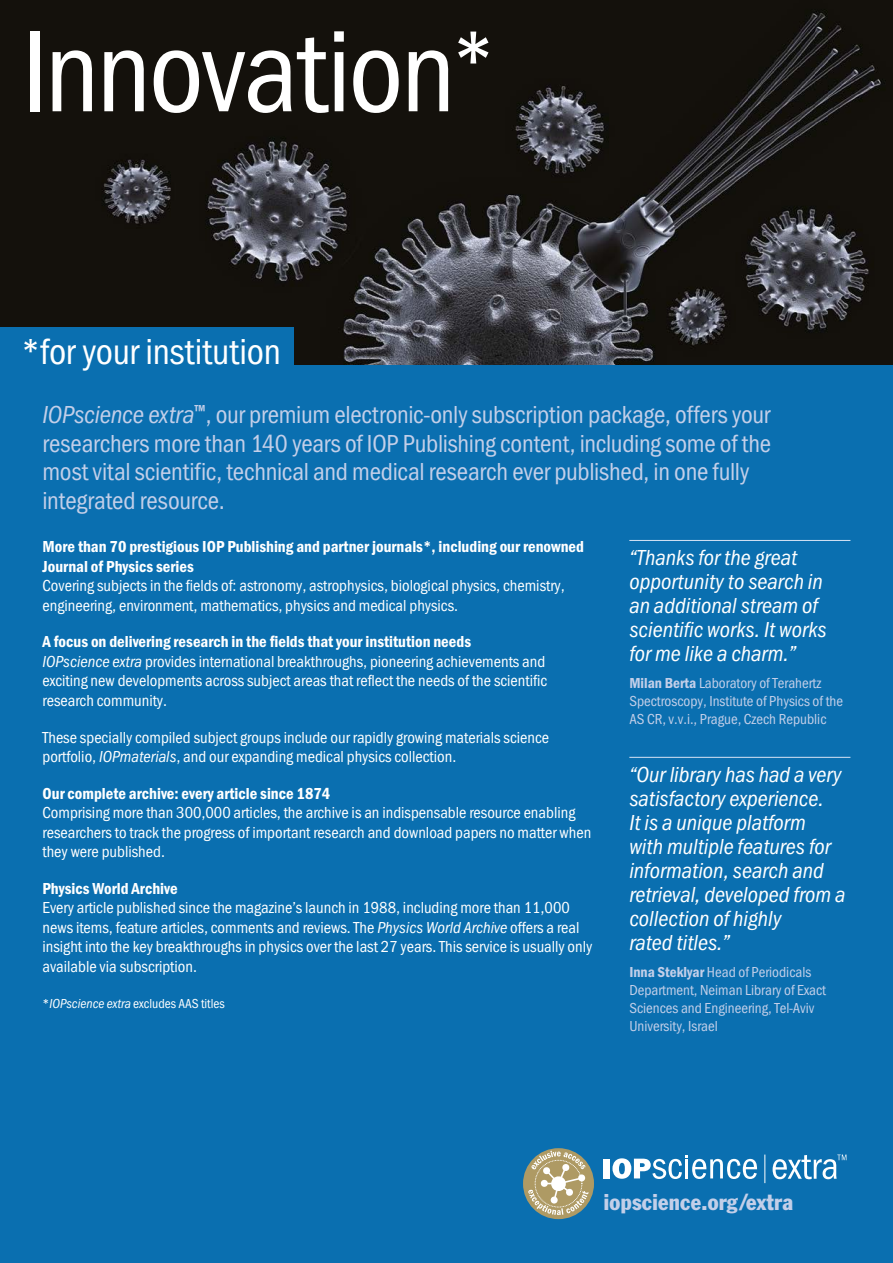
<style>
.page{position:relative;width:893px;height:1263px;background:#fff}
.page>*{position:absolute;margin:0;border:0;box-sizing:border-box;transform-origin:0 0}
.t1{font:120px "Franklin Got Cd Io P";letter-spacing:-.025em;color:#fff}
.t2{font:37.5px "Franklin Got Cd Io P";letter-spacing:-.005em;color:#fff}
.t3{font:25.5px/28.5px "Franklin Got Cd Io P";letter-spacing:-.01em;color:#c3cfe9}
.t4{font:italic 22.5px/24px "Franklin Got Cd Io P";color:#fff}
.t5{font:condensed 22.5px "Franklin Gothic";letter-spacing:.01em;color:#c3cfe9}
.t6{font:16.5px/19.5px "Franklin Got Cd Io P";color:#fff}
.t7{font:600 16.5px/19.5px "Franklin Got Cd Io P";color:#fff}
.t8{font:15px/18px "Franklin Got Cd Io P";color:#c3cfe9}
.t9{font:13.5px "Franklin Got Cd Io P";color:#fff}
.s1{font-style:italic}
.s2{font-weight:600}
</style>
<div class="page">
<img style="left:0;top:0;width:893px;height:366px">
<div style="left:0;top:366px;width:893px;height:897px;background:#0a6fb0"></div>
<div style="left:0;top:327px;width:293px;height:56px;background:#0a6fb0"></div>
<hr style="left:629px;top:540px;width:221px;height:1px;background:#d8e4f6">
<hr style="left:629px;top:757px;width:221px;height:1px;background:#d8e4f6">
<div style="left:523px;top:1148px;width:71px;height:71px;background:#ae9a64;border-radius:50%"></div>
<svg style="left:528px;top:1151px;width:61px;height:64px"></svg>
<div style="left:604px;top:1159px;width:6px;height:19px;background:#fff"></div>
<svg style="left:612px;top:1156px;width:145px;height:23px"></svg>
<svg style="left:764px;top:1154px;width:1px;height:29px"></svg>
<svg style="left:773px;top:1154px;width:73px;height:25px"></svg>
<h1 class="t1" style="left:21px;top:4px;width:477px">Innovation<sup>*</sup></h1>
<h2 class="t2" style="left:21px;top:331px;width:261px">*for your institution</h2>
<p class="t3" style="left:42px;top:401px;width:730px"><span class="s1">IOPscience extra</span><sup>™</sup>, our premium electronic-only subscription package, offers your researchers more than 140 years of IOP Publishing content, including some of the most vital scientific, technical and medical research ever published, in one fully integrated resource.</p>
<p class="t7" style="left:43px;top:537px;width:543px">More than 70 prestigious IOP Publishing and partner journals*, including our renowned<br>Journal of Physics series</p>
<p class="t6" style="left:43px;top:576px;width:524px">Covering subjects in the fields of: astronomy, astrophysics, biological physics, chemistry, engineering, environment, mathematics, physics and medical physics.</p>
<p class="t6" style="left:43px;top:632px;width:506px"><span class="s2">A focus on delivering research in the fields that your institution needs<br></span><span class="s1">IOPscience extra</span> provides international breakthroughs, pioneering achievements and exciting new developments across subject areas that reflect the needs of the scientific research community.</p>
<p class="t6" style="left:43px;top:727px;width:508px">These specially compiled subject groups include our rapidly growing materials science portfolio, <span class="s1">IOPmaterials</span>, and our expanding medical physics collection.</p>
<p class="t7" style="left:43px;top:783px;width:289px">Our complete archive: every article since 1874</p>
<p class="t6" style="left:43px;top:803px;width:550px">Comprising more than 300,000 articles, the archive is an indispensable resource enabling researchers to track the progress of important research and download papers no matter when they were published.</p>
<p class="t7" style="left:43px;top:878px;width:137px">Physics World Archive</p>
<p class="t6" style="left:43px;top:898px;width:551px">Every article published since the magazine’s launch in 1988, including more than 11,000 news items, feature articles, comments and reviews. The <span class="s1">Physics World Archive</span> offers a real insight into the key breakthroughs in physics over the last 27 years. This service is usually only available via subscription.</p>
<p class="t9" style="left:43px;top:996px;width:184px">*<span class="s1">IOPscience extra</span> excludes AAS titles</p>
<h3 class="t4" style="left:629px;top:546px;width:199px">“Thanks for the great opportunity to search in an additional stream of scientific works. It works for me like a charm.”</h3>
<p class="t8" style="left:629px;top:674px;width:215px"><span class="s2">Milan Berta</span> Laboratory of Terahertz<br>Spectroscopy, Institute of Physics of the<br>AS CR, v.v.i., Prague, Czech Republic</p>
<h3 class="t4" style="left:629px;top:763px;width:218px">“Our library has had a very satisfactory experience.<br>It is a unique platform<br>with multiple features for information, search and retrieval, developed from a collection of highly<br>rated titles.”</h3>
<p class="t8" style="left:629px;top:963px;width:198px"><span class="s2">Inna Steklyar</span> Head of Periodicals<br>Department, Neiman Library of Exact<br>Sciences and Engineering, Tel-Aviv<br>University, Israel</p>
<h3 class="t5" style="left:604px;top:1188px;width:191px">iopscience.org/extra</h3>
</div>
